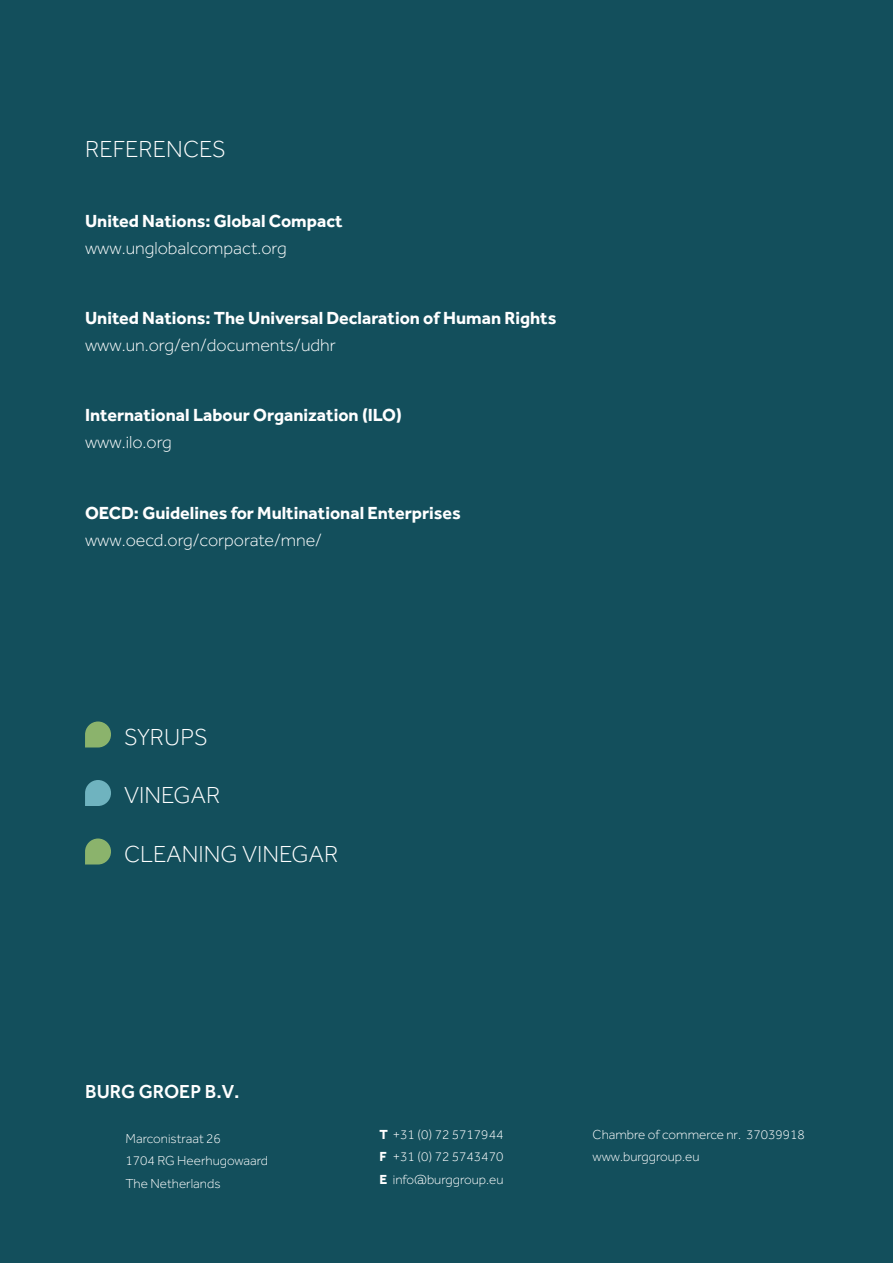
<style>
.page{position:relative;width:893px;height:1263px;background:#134f5c}
.page>*{position:absolute;margin:0;border:0;box-sizing:border-box;transform-origin:0 0}
.t1{font:300 24px "Effra";color:#fff}
.t2{font:500 19.5px "Effra";color:#fff}
.t3{font:700 18px "Effra";color:#fff}
.t4{font:300 18px "Effra";color:#fff}
.t5{font:300 13.5px/22.5px "Effra";color:#fff}
.s1{font-weight:700}
</style>
<div class="page">
<svg style="left:85px;top:721px;width:26px;height:26px"></svg>
<svg style="left:85px;top:780px;width:26px;height:26px"></svg>
<svg style="left:85px;top:838px;width:26px;height:26px"></svg>
<h1 class="t1" style="left:85px;top:135px;width:142px">REFERENCES</h1>
<p class="t3" style="left:85px;top:211px;width:259px">United Nations: Global Compact</p>
<p class="t4" style="left:85px;top:238px;width:203px">www.unglobalcompact.org</p>
<p class="t3" style="left:85px;top:308px;width:473px">United Nations: The Universal Declaration of Human Rights</p>
<p class="t4" style="left:85px;top:335px;width:252px">www.un.org/en/documents/udhr</p>
<p class="t3" style="left:85px;top:405px;width:318px">International Labour Organization (ILO)</p>
<p class="t4" style="left:85px;top:432px;width:88px">www.ilo.org</p>
<p class="t3" style="left:85px;top:502px;width:377px">OECD: Guidelines for Multinational Enterprises</p>
<p class="t4" style="left:85px;top:529px;width:239px">www.oecd.org/corporate/mne/</p>
<h1 class="t1" style="left:124px;top:723px;width:85px">SYRUPS</h1>
<h1 class="t1" style="left:124px;top:781px;width:98px">VINEGAR</h1>
<h1 class="t1" style="left:124px;top:840px;width:216px">CLEANING VINEGAR</h1>
<p class="t2" style="left:85px;top:1079px;width:156px">BURG GROEP B.V.</p>
<p class="t5" style="left:126px;top:1127px;width:144px">Marconistraat 26<br>1704 RG Heerhugowaard<br>The Netherlands</p>
<p class="t5" style="left:379px;top:1123px;width:126px;text-align:justify"><span class="s1">T</span> +31 (0) 72 5717944<br><span class="s1">F</span> +31 (0) 72 5743470<br><span class="s1">E</span> info@burggroup.eu</p>
<p class="t5" style="left:593px;top:1123px;width:214px">Chambre of commerce nr. 37039918 www.burggroup.eu</p>
</div>
